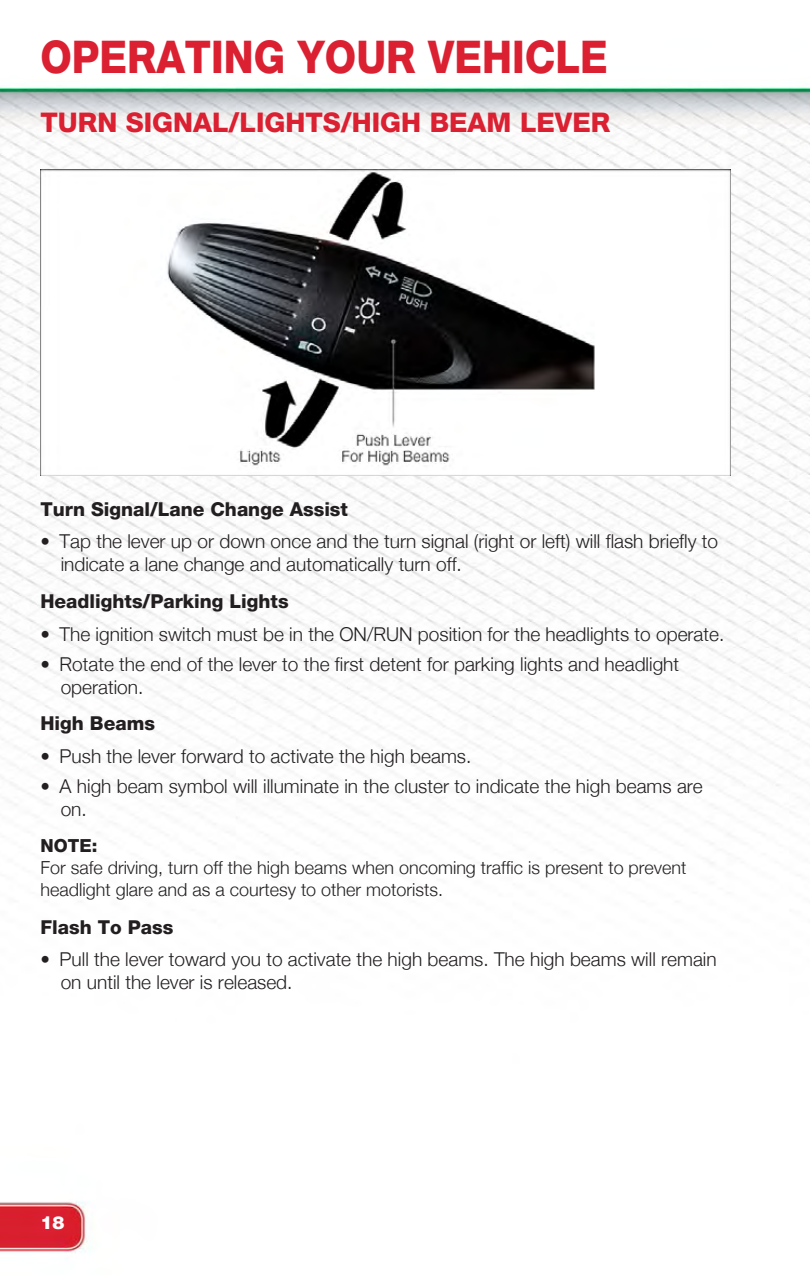
<style>
.page{position:relative;width:810px;height:1275px;background:#fff}
.page>*{position:absolute;margin:0;border:0;box-sizing:border-box;transform-origin:0 0}
.t1{font:45px "ABART Hheavy";color:#da2031;scale:.9 1}
.t2{font:27px "ABART Hheavy";color:#da2031}
.t3{font:19.12px/22.9px "ABART Hlight";color:#231f20}
.t4{font:19.12px "ABART Hheavy";color:#231f20}
.t5{font:18px/22.5px "ABART Hlight";color:#231f20}
.t6{font:18px "ABART Hheavy";color:#231f20}
.t7{font:18px "ABART Hblack";color:#fff}
</style>
<div class="page">
<img style="left:0;top:86px;width:810px;height:1167px">
<img style="left:40px;top:170px;width:691px;height:306px">
<h1 class="t1" style="left:40px;top:30px;width:632px">OPERATING YOUR VEHICLE</h1>
<h2 class="t2" style="left:40px;top:107px;width:571px">TURN SIGNAL/LIGHTS/HIGH BEAM LEVER</h2>
<p class="t4" style="left:40px;top:498px;width:309px">Turn Signal/Lane Change Assist</p>
<p class="t3" style="left:61px;top:530px;width:659px;text-indent:-20px">• Tap the lever up or down once and the turn signal (right or left) will flash briefly to indicate a lane change and automatically turn off.</p>
<p class="t4" style="left:40px;top:590px;width:250px">Headlights/Parking Lights</p>
<p class="t3" style="left:40px;top:622px;width:685px">• The ignition switch must be in the ON/RUN position for the headlights to operate.</p>
<p class="t3" style="left:61px;top:652px;width:620px;text-indent:-20px">• Rotate the end of the lever to the first detent for parking lights and headlight operation.</p>
<p class="t4" style="left:40px;top:712px;width:116px">High Beams</p>
<p class="t3" style="left:40px;top:745px;width:432px">• Push the lever forward to activate the high beams.</p>
<p class="t3" style="left:61px;top:774px;width:644px;text-indent:-20px">• A high beam symbol will illuminate in the cluster to indicate the high beams are on.</p>
<p class="t6" style="left:40px;top:834px;width:58px">NOTE:</p>
<p class="t5" style="left:40px;top:856px;width:648px">For safe driving, turn off the high beams when oncoming traffic is present to prevent headlight glare and as a courtesy to other motorists.</p>
<p class="t4" style="left:40px;top:915px;width:134px">Flash To Pass</p>
<p class="t3" style="left:61px;top:947px;width:657px;text-indent:-20px">• Pull the lever toward you to activate the high beams. The high beams will remain on until the lever is released.</p>
<p class="t7" style="left:40px;top:1211px;width:25px">18</p>
</div>
